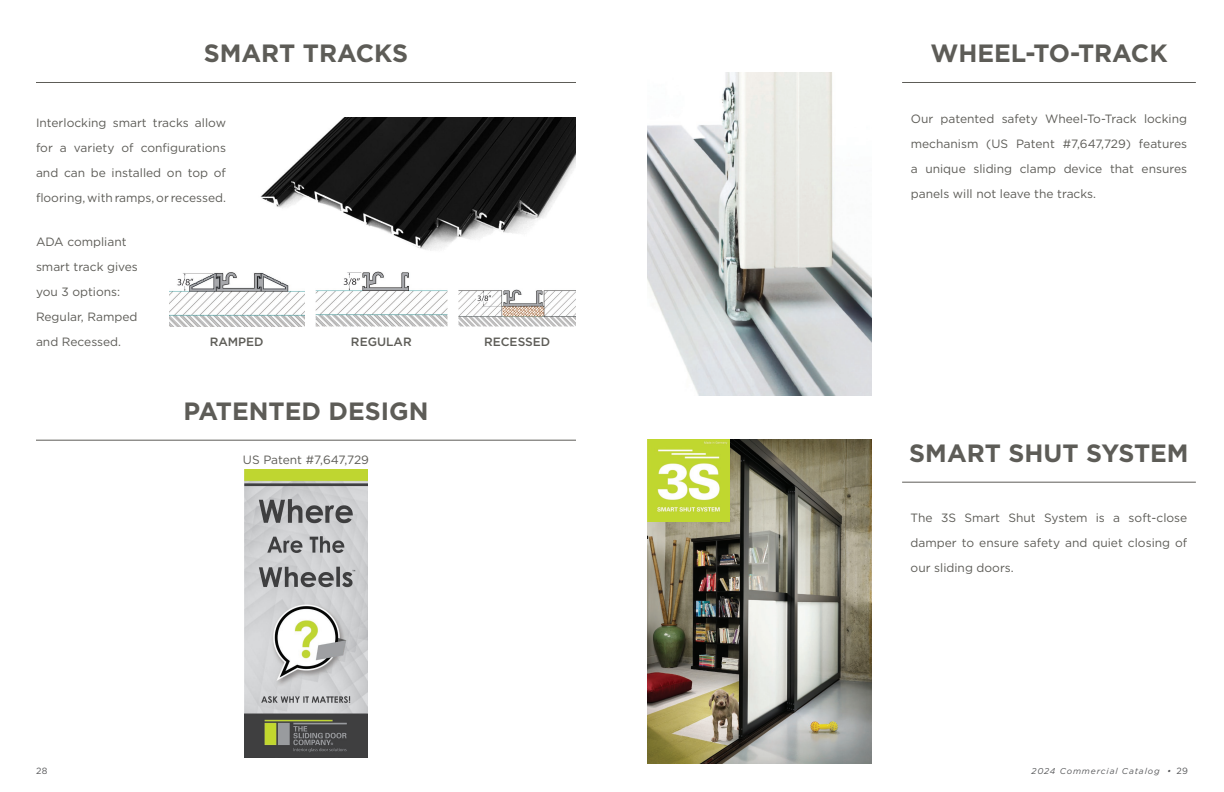
<style>
.page{position:relative;width:1224px;height:792px;background:#fff}
.page>*{position:absolute;margin:0;border:0;box-sizing:border-box;transform-origin:0 0}
.t1{font:700 25px "Gotham";color:#5d5c57}
.t2{font:12px/25px "Gotham";color:#5d5c57;text-align:justify}
.t3{font:500 12px "Gotham";color:#5d5c57}
.t4{font:9px "Gotham";color:#57585a}
.t5{font:italic 8.5px "Gotham";letter-spacing:.1em;color:#57585a}
.s1{font-style:normal;font-size:9px}
</style>
<div class="page">
<hr style="left:36px;top:82px;width:540px;height:1px;background:#5d5c57">
<hr style="left:36px;top:440px;width:540px;height:1px;background:#5d5c57">
<img style="left:260px;top:117px;width:316px;height:134px">
<img style="left:169px;top:272px;width:135px;height:55px">
<img style="left:458px;top:289px;width:118px;height:38px">
<img style="left:316px;top:272px;width:131px;height:55px">
<img style="left:245px;top:470px;width:122px;height:288px">
<img style="left:647px;top:72px;width:225px;height:324px">
<img style="left:647px;top:440px;width:225px;height:323px">
<img style="left:647px;top:440px;width:83px;height:82px">
<hr style="left:902px;top:82px;width:294px;height:1px;background:#5d5c57">
<hr style="left:902px;top:482px;width:294px;height:1px;background:#5d5c57">
<p class="t1" style="left:204px;top:37px;width:206px">SMART TRACKS</p>
<p class="t2" style="left:36px;top:110px;width:192px">Interlocking smart tracks allow for a variety of configurations and can be installed on top of flooring, with ramps, or recessed.</p>
<p class="t2" style="left:36px;top:229px;width:103px;text-align:left">ADA compliant smart track gives you 3 options:<br>Regular, Ramped and Recessed.</p>
<p class="t3" style="left:210px;top:334px;width:56px">RAMPED</p>
<p class="t3" style="left:351px;top:334px;width:62px">REGULAR</p>
<p class="t3" style="left:484px;top:334px;width:68px">RECESSED</p>
<p class="t1" style="left:183px;top:394px;width:247px">PATENTED DESIGN</p>
<p class="t2" style="left:243px;top:447px;width:128px">US Patent #7,647,729</p>
<p class="t1" style="left:930px;top:37px;width:239px">WHEEL-TO-TRACK</p>
<p class="t2" style="left:911px;top:106px;width:278px">Our patented safety Wheel-To-Track locking mechanism (US Patent #7,647,729) features a unique sliding clamp device that ensures panels will not leave the tracks.</p>
<p class="t1" style="left:909px;top:436px;width:281px">SMART SHUT SYSTEM</p>
<p class="t2" style="left:911px;top:505px;width:278px">The 3S Smart Shut System is a soft-close damper to ensure safety and quiet closing of our sliding doors.</p>
<p class="t4" style="left:36px;top:765px;width:13px">28</p>
<p class="t5" style="left:1032px;top:766px;width:158px">2024 Commercial Catalog • <span class="s1">29</span></p>
</div>
